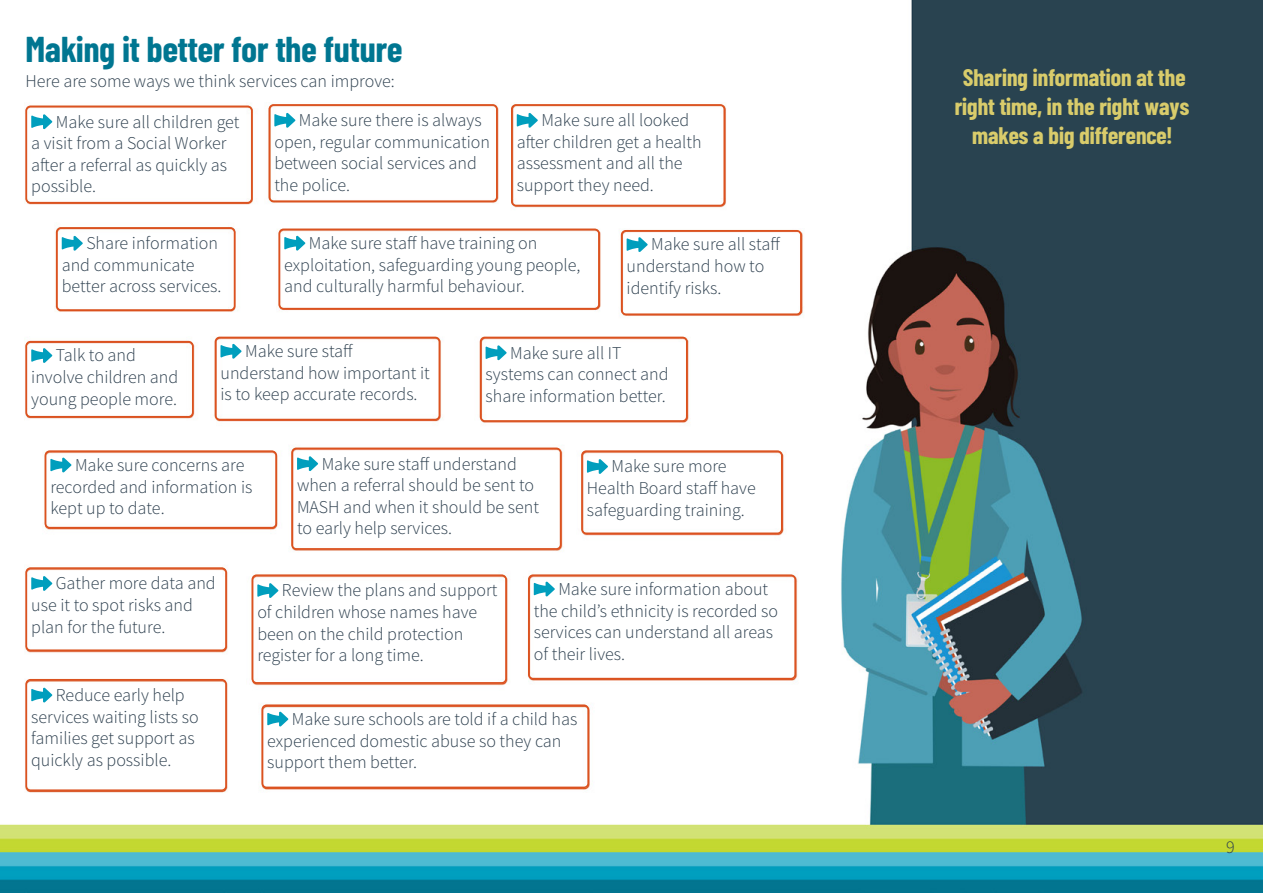
<style>
.page{position:relative;width:1263px;height:893px;background:#fff}
.page>*{position:absolute;margin:0;border:0;box-sizing:border-box;transform-origin:0 0}
.t1{font:700 36px "Barlow Condensed";color:#007691}
.Body_Text{font:700 24px/28.8px "Barlow Condensed";color:#d9cc6b;text-align:center}
.t2{font:300 18px/21.6px "Source Sans Pro";color:#2e404f}
</style>
<div class="page">
<img style="left:0;top:0;width:1263px;height:893px">
<svg style="left:31px;top:114px;width:21px;height:15px"></svg>
<div style="left:25px;top:106px;width:227px;height:97px;border:2px solid #db521f;border-radius:4px"></div>
<svg style="left:50px;top:457px;width:22px;height:16px"></svg>
<div style="left:45px;top:450px;width:232px;height:78px;border:2px solid #db521f;border-radius:4px"></div>
<svg style="left:274px;top:113px;width:21px;height:15px"></svg>
<div style="left:269px;top:104px;width:228px;height:98px;border:2px solid #db521f;border-radius:4px"></div>
<svg style="left:627px;top:237px;width:21px;height:15px"></svg>
<div style="left:621px;top:230px;width:180px;height:85px;border:2px solid #db521f;border-radius:4px"></div>
<svg style="left:517px;top:113px;width:21px;height:15px"></svg>
<div style="left:511px;top:104px;width:214px;height:102px;border:2px solid #db521f;border-radius:4px"></div>
<svg style="left:31px;top:348px;width:21px;height:15px"></svg>
<div style="left:25px;top:341px;width:168px;height:76px;border:2px solid #db521f;border-radius:4px"></div>
<svg style="left:62px;top:236px;width:21px;height:15px"></svg>
<div style="left:56px;top:227px;width:179px;height:84px;border:2px solid #db521f;border-radius:4px"></div>
<svg style="left:486px;top:345px;width:21px;height:15px"></svg>
<div style="left:480px;top:337px;width:207px;height:85px;border:2px solid #db521f;border-radius:4px"></div>
<svg style="left:220px;top:344px;width:22px;height:15px"></svg>
<div style="left:215px;top:337px;width:225px;height:83px;border:2px solid #db521f;border-radius:4px"></div>
<svg style="left:284px;top:235px;width:21px;height:16px"></svg>
<div style="left:279px;top:229px;width:321px;height:80px;border:2px solid #db521f;border-radius:4px"></div>
<svg style="left:587px;top:459px;width:21px;height:15px"></svg>
<div style="left:581px;top:450px;width:201px;height:84px;border:2px solid #db521f;border-radius:4px"></div>
<svg style="left:31px;top:576px;width:21px;height:15px"></svg>
<div style="left:25px;top:567px;width:202px;height:84px;border:2px solid #db521f;border-radius:4px"></div>
<svg style="left:31px;top:687px;width:21px;height:16px"></svg>
<div style="left:25px;top:679px;width:202px;height:112px;border:2px solid #db521f;border-radius:4px"></div>
<svg style="left:534px;top:581px;width:21px;height:16px"></svg>
<div style="left:528px;top:574px;width:268px;height:105px;border:2px solid #db521f;border-radius:4px"></div>
<svg style="left:257px;top:583px;width:21px;height:15px"></svg>
<div style="left:252px;top:574px;width:255px;height:110px;border:2px solid #db521f;border-radius:4px"></div>
<svg style="left:297px;top:456px;width:21px;height:15px"></svg>
<div style="left:291px;top:448px;width:270px;height:102px;border:2px solid #db521f;border-radius:4px"></div>
<svg style="left:267px;top:711px;width:21px;height:16px"></svg>
<div style="left:261px;top:704px;width:328px;height:84px;border:2px solid #db521f;border-radius:4px"></div>
<p class="t1" style="left:26px;top:23px;width:379px">Making it better for the future</p>
<p class="t2" style="left:26px;top:71px;width:371px">Here are some ways we think services can improve:</p>
<p class="Body_Text" style="left:955px;top:62px;width:236px">Sharing information at the right time, in the right ways makes a big difference!</p>
<p class="t2" style="left:274px;top:110px;width:217px;text-indent:25px">Make sure there is always open, regular communication between social services and the police.</p>
<p class="t2" style="left:517px;top:110px;width:186px;text-indent:25px">Make sure all looked after children get a health assessment and all the support they need.</p>
<p class="t2" style="left:31px;top:111px;width:210px;text-indent:25px">Make sure all children get a visit from a Social Worker after a referral as quickly as possible.</p>
<p class="t2" style="left:62px;top:232px;width:161px;text-indent:25px">Share information and communicate better across services.</p>
<p class="t2" style="left:284px;top:232px;width:298px;text-indent:25px">Make sure staff have training on exploitation, safeguarding young people, and culturally harmful behaviour.</p>
<p class="t2" style="left:627px;top:234px;width:155px;text-indent:25px">Make sure all staff understand how to identify risks.</p>
<p class="t2" style="left:31px;top:345px;width:148px;text-indent:25px">Talk to and involve children and young people more.</p>
<p class="t2" style="left:220px;top:340px;width:211px;text-indent:25px">Make sure staff understand how important it is to keep accurate records.</p>
<p class="t2" style="left:486px;top:342px;width:184px;text-indent:25px">Make sure all IT systems can connect and share information better.</p>
<p class="t2" style="left:50px;top:454px;width:204px;text-indent:25px">Make sure concerns are recorded and information is kept up to date.</p>
<p class="t2" style="left:297px;top:453px;width:243px;text-indent:25px">Make sure staff understand when a referral should be sent to<br>MASH and when it should be sent to early help services.</p>
<p class="t2" style="left:587px;top:456px;width:170px;text-indent:25px">Make sure more<br>Health Board staff have safeguarding training.</p>
<p class="t2" style="left:31px;top:573px;width:186px;text-indent:25px">Gather more data and use it to spot risks and plan for the future.</p>
<p class="t2" style="left:31px;top:684px;width:169px;text-indent:25px">Reduce early help services waiting lists so families get support as quickly as possible.</p>
<p class="t2" style="left:257px;top:580px;width:242px;text-indent:25px">Review the plans and support of children whose names have been on the child protection register for a long time.</p>
<p class="t2" style="left:534px;top:578px;width:246px;text-indent:25px">Make sure information about the child’s ethnicity is recorded so services can understand all areas of their lives.</p>
<p class="t2" style="left:267px;top:708px;width:312px;text-indent:25px">Make sure schools are told if a child has experienced domestic abuse so they can support them better.</p>
<p class="t2" style="left:1226px;top:836px;width:10px">9</p>
</div>
